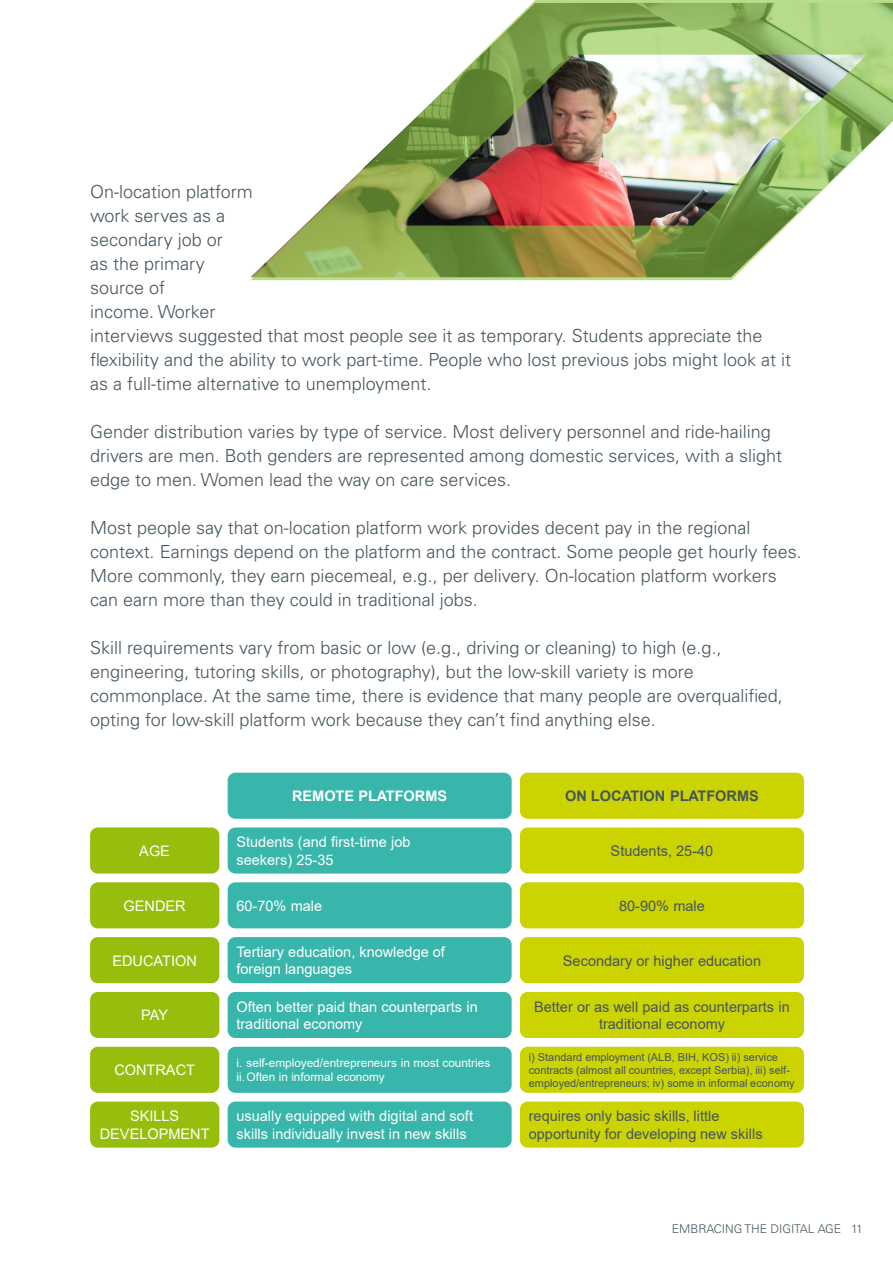
<style>
.page{position:relative;width:893px;height:1263px;background:#fff}
.page>*{position:absolute;margin:0;border:0;box-sizing:border-box;transform-origin:0 0}
.text_12{font:300 18px/24px "Univers LT Std";color:#45555f}
.t1{font:14.55px/17.4px "Arial";color:#fff}
.t2{font:14.55px/17.4px "Arial";color:#455560;text-align:center}
.t3{font:700 14.55px "Arial";color:#455560}
.t4{font:700 14.55px "Arial";color:#fff}
.t5{font:300 12px "Univers LT Std";color:#45555f}
.t6{font:11.85px/14.2px "Arial";color:#fff}
.t7{font:10.95px/13px "Arial";color:#455560}
</style>
<div class="page">
<div style="left:90px;top:827px;width:129px;height:46px;background:#97be0d;border-radius:8px"></div>
<div style="left:90px;top:882px;width:129px;height:46px;background:#97be0d;border-radius:8px"></div>
<div style="left:90px;top:937px;width:129px;height:46px;background:#97be0d;border-radius:8px"></div>
<div style="left:90px;top:992px;width:129px;height:46px;background:#97be0d;border-radius:8px"></div>
<div style="left:90px;top:1047px;width:129px;height:46px;background:#97be0d;border-radius:8px"></div>
<div style="left:90px;top:1101px;width:129px;height:47px;background:#97be0d;border-radius:8px"></div>
<div style="left:228px;top:773px;width:284px;height:46px;background:#38b6ab;border-radius:8px"></div>
<div style="left:228px;top:827px;width:284px;height:46px;background:#38b6ab;border-radius:8px"></div>
<div style="left:228px;top:882px;width:284px;height:46px;background:#38b6ab;border-radius:8px"></div>
<div style="left:228px;top:937px;width:284px;height:46px;background:#38b6ab;border-radius:8px"></div>
<div style="left:228px;top:992px;width:284px;height:46px;background:#38b6ab;border-radius:8px"></div>
<div style="left:228px;top:1047px;width:284px;height:46px;background:#38b6ab;border-radius:8px"></div>
<div style="left:228px;top:1101px;width:284px;height:47px;background:#38b6ab;border-radius:8px"></div>
<div style="left:520px;top:773px;width:284px;height:46px;background:#cbd300;border-radius:8px"></div>
<div style="left:520px;top:827px;width:284px;height:46px;background:#cbd300;border-radius:8px"></div>
<div style="left:520px;top:882px;width:284px;height:46px;background:#cbd300;border-radius:8px"></div>
<div style="left:520px;top:937px;width:284px;height:46px;background:#cbd300;border-radius:8px"></div>
<div style="left:520px;top:992px;width:284px;height:46px;background:#cbd300;border-radius:8px"></div>
<div style="left:520px;top:1047px;width:284px;height:46px;background:#cbd300;border-radius:8px"></div>
<div style="left:520px;top:1101px;width:284px;height:47px;background:#cbd300;border-radius:8px"></div>
<img style="left:251px;top:0;width:642px;height:280px">
<p class="text_12" style="left:90px;top:180px;width:703px">On-location platform<br>work serves as a<br>secondary job or<br>as the primary<br>source of<br>income. Worker<br>interviews suggested that most people see it as temporary. Students appreciate the flexibility and the ability to work part-time. People who lost previous jobs might look at it as a full-time alternative to unemployment.</p>
<p class="text_12" style="left:90px;top:420px;width:694px">Gender distribution varies by type of service. Most delivery personnel and ride-hailing drivers are men. Both genders are represented among domestic services, with a slight edge to men. Women lead the way on care services.</p>
<p class="text_12" style="left:90px;top:516px;width:713px">Most people say that on-location platform work provides decent pay in the regional context. Earnings depend on the platform and the contract. Some people get hourly fees.<br>More commonly, they earn piecemeal, e.g., per delivery. On-location platform workers can earn more than they could in traditional jobs.</p>
<p class="text_12" style="left:90px;top:636px;width:694px">Skill requirements vary from basic or low (e.g., driving or cleaning) to high (e.g., engineering, tutoring skills, or photography), but the low-skill variety is more commonplace. At the same time, there is evidence that many people are overqualified, opting for low-skill platform work because they can’t find anything else.</p>
<p class="t1" style="left:139px;top:842px;width:32px">AGE</p>
<p class="t1" style="left:124px;top:897px;width:64px">GENDER</p>
<p class="t1" style="left:112px;top:952px;width:86px">EDUCATION</p>
<p class="t1" style="left:141px;top:1006px;width:28px">PAY</p>
<p class="t1" style="left:114px;top:1061px;width:82px">CONTRACT</p>
<p class="t1" style="left:100px;top:1107px;width:111px;text-align:center">SKILLS<br>DEVELOPMENT</p>
<p class="t4" style="left:292px;top:786px;width:157px">REMOTE PLATFORMS</p>
<p class="t1" style="left:236px;top:833px;width:176px">Students (and first-time job seekers) 25-35</p>
<p class="t1" style="left:236px;top:897px;width:87px">60-70% male</p>
<p class="t1" style="left:236px;top:943px;width:210px">Tertiary education, knowledge of foreign languages</p>
<p class="t1" style="left:236px;top:998px;width:243px">Often better paid than counterparts in traditional economy</p>
<p class="t6" style="left:236px;top:1056px;width:255px">i. self-employed/entrepreneurs in most countries ii.Often in informal economy</p>
<p class="t1" style="left:236px;top:1107px;width:238px">usually equipped with digital and soft skills individually invest in new skills</p>
<p class="t3" style="left:565px;top:786px;width:195px">ON LOCATION PLATFORMS</p>
<p class="t2" style="left:611px;top:842px;width:104px">Students, 25-40</p>
<p class="t2" style="left:619px;top:897px;width:87px">80-90% male</p>
<p class="t2" style="left:563px;top:952px;width:200px">Secondary or higher education</p>
<p class="t2" style="left:534px;top:998px;width:257px">Better or as well paid as counterparts in traditional economy</p>
<p class="t7" style="left:529px;top:1050px;width:267px">i) Standard employment (ALB, BIH, KOS) ii) service contracts (almost all countries, except Serbia), iii) self&shy;employed/entrepreneurs; iv) some in informal economy</p>
<p class="t2" style="left:529px;top:1107px;width:235px;text-align:left">requires only basic skills, little opportunity for developing new skills</p>
<p class="t5" style="left:672px;top:1221px;width:193px">EMBRACING THE DIGITAL AGE 11</p>
</div>
